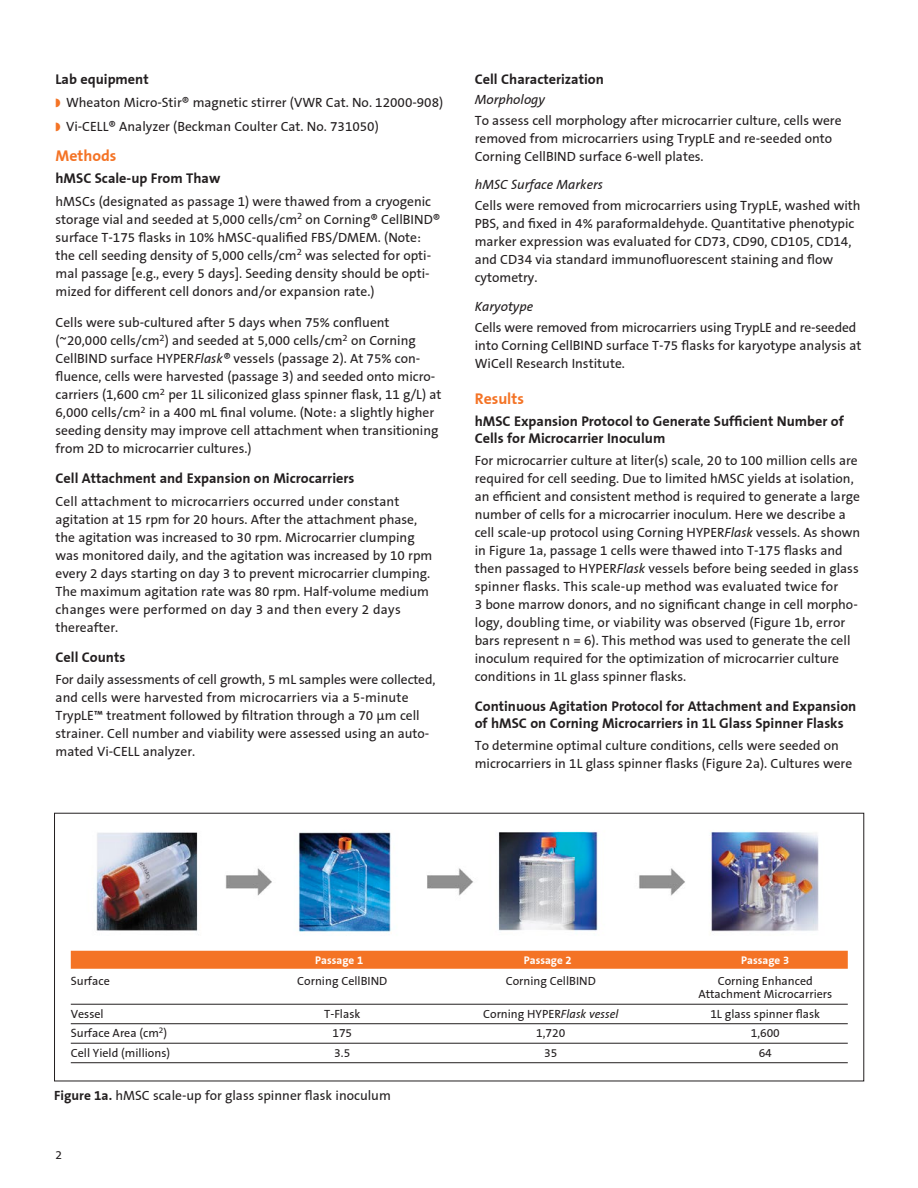
<style>
.page{position:relative;width:918px;height:1188px;background:#fff}
.page>*{position:absolute;margin:0;border:0;box-sizing:border-box;transform-origin:0 0}
.A_Head{font:700 15.75px "Corning Sans";color:#f47325}
.B_Head{font:700 14.25px/16.5px "Corning Sans";color:#231f20}
.Body{font:13.5px/18px "Corning Sans";color:#231f20}
.Table_Title{font:13.5px "Corning Sans";color:#231f20}
.C_Head{font:italic 13.5px "Corning Sans";color:#231f20}
.Table{font:12px/13.5px "Corning Sans";color:#231f20;text-align:center}
.Table_head{font:700 11.25px "Corning Sans";color:#fff}
.s1{color:#f47325}
.s2{font-style:italic}
.s3{font-weight:700}
</style>
<div class="page">
<img style="left:96px;top:831px;width:723px;height:101px">
<div style="left:71px;top:951px;width:777px;height:18px;background:#f47325"></div>
<hr style="left:71px;top:1004px;width:777px;height:1px;background:#231f20">
<hr style="left:71px;top:1023px;width:777px;height:1px;background:#231f20">
<hr style="left:71px;top:1043px;width:777px;height:1px;background:#231f20">
<hr style="left:71px;top:1062px;width:777px;height:1px;background:#231f20">
<p class="B_Head" style="left:56px;top:71px;width:95px">Lab equipment</p>
<p class="Body" style="left:56px;top:93px;width:389px"><span class="s1">◗</span> Wheaton Micro-Stir® magnetic stirrer (VWR Cat. No. 12000-908)</p>
<p class="Body" style="left:56px;top:117px;width:325px"><span class="s1">◗</span> Vi-CELL® Analyzer (Beckman Coulter Cat. No. 731050)</p>
<p class="A_Head" style="left:56px;top:146px;width:62px">Methods</p>
<p class="B_Head" style="left:56px;top:170px;width:166px">hMSC Scale-up From Thaw</p>
<p class="Body" style="left:56px;top:192px;width:386px">hMSCs (designated as passage 1) were thawed from a cryogenic storage vial and seeded at 5,000 cells/cm<sup>2</sup> on Corning® CellBIND® surface T-175 flasks in 10% hMSC-qualified FBS/DMEM. (Note: the cell seeding density of 5,000 cells/cm<sup>2</sup> was selected for opti&shy;mal passage [e.g., every 5 days]. Seeding density should be opti&shy;mized for different cell donors and/or expansion rate.)</p>
<p class="Body" style="left:56px;top:314px;width:387px">Cells were sub-cultured after 5 days when 75% confluent (~20,000 cells/cm<sup>2</sup>) and seeded at 5,000 cells/cm<sup>2</sup> on Corning CellBIND surface HYPER<span class="s2">Flask®</span> vessels (passage 2). At 75% con&shy;fluence, cells were harvested (passage 3) and seeded onto micro&shy;carriers (1,600 cm<sup>2</sup> per 1L siliconized glass spinner flask, 11 g/L) at 6,000 cells/cm<sup>2</sup> in a 400 mL final volume. (Note: a slightly higher seeding density may improve cell attachment when transitioning from 2D to microcarrier cultures.)</p>
<p class="B_Head" style="left:56px;top:470px;width:300px">Cell Attachment and Expansion on Microcarriers</p>
<p class="Body" style="left:56px;top:492px;width:378px">Cell attachment to microcarriers occurred under constant agitation at 15 rpm for 20 hours. After the attachment phase, the agitation was increased to 30 rpm. Microcarrier clumping was monitored daily, and the agitation was increased by 10 rpm every 2 days starting on day 3 to prevent microcarrier clumping.<br>The maximum agitation rate was 80 rpm. Half-volume medium changes were performed on day 3 and then every 2 days thereafter.</p>
<p class="B_Head" style="left:56px;top:648px;width:71px">Cell Counts</p>
<p class="Body" style="left:56px;top:671px;width:381px">For daily assessments of cell growth, 5 mL samples were collected, and cells were harvested from microcarriers via a 5-minute TrypLE™ treatment followed by filtration through a 70 µm cell strainer. Cell number and viability were assessed using an auto&shy;mated Vi-CELL analyzer.</p>
<p class="B_Head" style="left:475px;top:71px;width:131px">Cell Characterization</p>
<p class="C_Head" style="left:475px;top:91px;width:72px">Morphology</p>
<p class="Body" style="left:475px;top:111px;width:368px">To assess cell morphology after microcarrier culture, cells were removed from microcarriers using TrypLE and re-seeded onto<br>Corning CellBIND surface 6-well plates.</p>
<p class="C_Head" style="left:475px;top:177px;width:130px">hMSC Surface Markers</p>
<p class="Body" style="left:475px;top:197px;width:387px">Cells were removed from microcarriers using TrypLE, washed with PBS, and fixed in 4% paraformaldehyde. Quantitative phenotypic marker expression was evaluated for CD73, CD90, CD105, CD14, and CD34 via standard immunofluorescent staining and flow cytometry.</p>
<p class="C_Head" style="left:475px;top:298px;width:60px">Karyotype</p>
<p class="Body" style="left:475px;top:318px;width:388px">Cells were removed from microcarriers using TrypLE and re-seeded into Corning CellBIND surface T-75 flasks for karyotype analysis at<br>WiCell Research Institute.</p>
<p class="A_Head" style="left:475px;top:389px;width:51px">Results</p>
<p class="B_Head" style="left:475px;top:413px;width:371px">hMSC Expansion Protocol to Generate Sufficient Number of<br>Cells for Microcarrier Inoculum</p>
<p class="Body" style="left:475px;top:452px;width:387px">For microcarrier culture at liter(s) scale, 20 to 100 million cells are required for cell seeding. Due to limited hMSC yields at isolation, an efficient and consistent method is required to generate a large number of cells for a microcarrier inoculum. Here we describe a cell scale-up protocol using Corning HYPER<span class="s2">Flask</span> vessels. As shown in Figure 1a, passage 1 cells were thawed into T-175 flasks and then passaged to HYPER<span class="s2">Flask</span> vessels before being seeded in glass spinner flasks. This scale-up method was evaluated twice for<br>3 bone marrow donors, and no significant change in cell morpho&shy;logy, doubling time, or viability was observed (Figure 1b, error bars represent n = 6). This method was used to generate the cell inoculum required for the optimization of microcarrier culture conditions in 1L glass spinner flasks.</p>
<p class="B_Head" style="left:475px;top:698px;width:383px">Continuous Agitation Protocol for Attachment and Expansion of hMSC on Corning Microcarriers in 1L Glass Spinner Flasks</p>
<p class="Body" style="left:475px;top:737px;width:379px">To determine optimal culture conditions, cells were seeded on microcarriers in 1L glass spinner flasks (Figure 2a). Cultures were</p>
<p class="Table_head" style="left:315px;top:953px;width:49px">Passage 1</p>
<p class="Table_head" style="left:524px;top:953px;width:49px">Passage 2</p>
<p class="Table_head" style="left:741px;top:953px;width:49px">Passage 3</p>
<p class="Table" style="left:71px;top:974px;width:40px">Surface</p>
<p class="Table" style="left:297px;top:974px;width:92px">Corning CellBIND</p>
<p class="Table" style="left:506px;top:974px;width:92px">Corning CellBIND</p>
<p class="Table" style="left:698px;top:974px;width:135px">Corning Enhanced<br>Attachment Microcarriers</p>
<p class="Table" style="left:71px;top:1007px;width:34px">Vessel</p>
<p class="Table" style="left:324px;top:1007px;width:38px">T-Flask</p>
<p class="Table" style="left:483px;top:1007px;width:137px">Corning HYPER<span class="s2">Flask vessel</span></p>
<p class="Table" style="left:710px;top:1007px;width:111px">1L glass spinner flask</p>
<p class="Table" style="left:71px;top:1026px;width:98px">Surface Area (cm<sup>2</sup>)</p>
<p class="Table" style="left:332px;top:1026px;width:21px">175</p>
<p class="Table" style="left:536px;top:1026px;width:31px">1,720</p>
<p class="Table" style="left:751px;top:1026px;width:31px">1,600</p>
<p class="Table" style="left:71px;top:1046px;width:101px">Cell Yield (millions)</p>
<p class="Table" style="left:334px;top:1046px;width:17px">3.5</p>
<p class="Table" style="left:544px;top:1046px;width:15px">35</p>
<p class="Table" style="left:759px;top:1046px;width:15px">64</p>
<p class="Table_Title" style="left:54px;top:1087px;width:338px"><span class="s3">Figure 1a.</span> hMSC scale-up for glass spinner flask inoculum</p>
<p class="Table" style="left:56px;top:1149px;width:8px">2</p>
</div>
